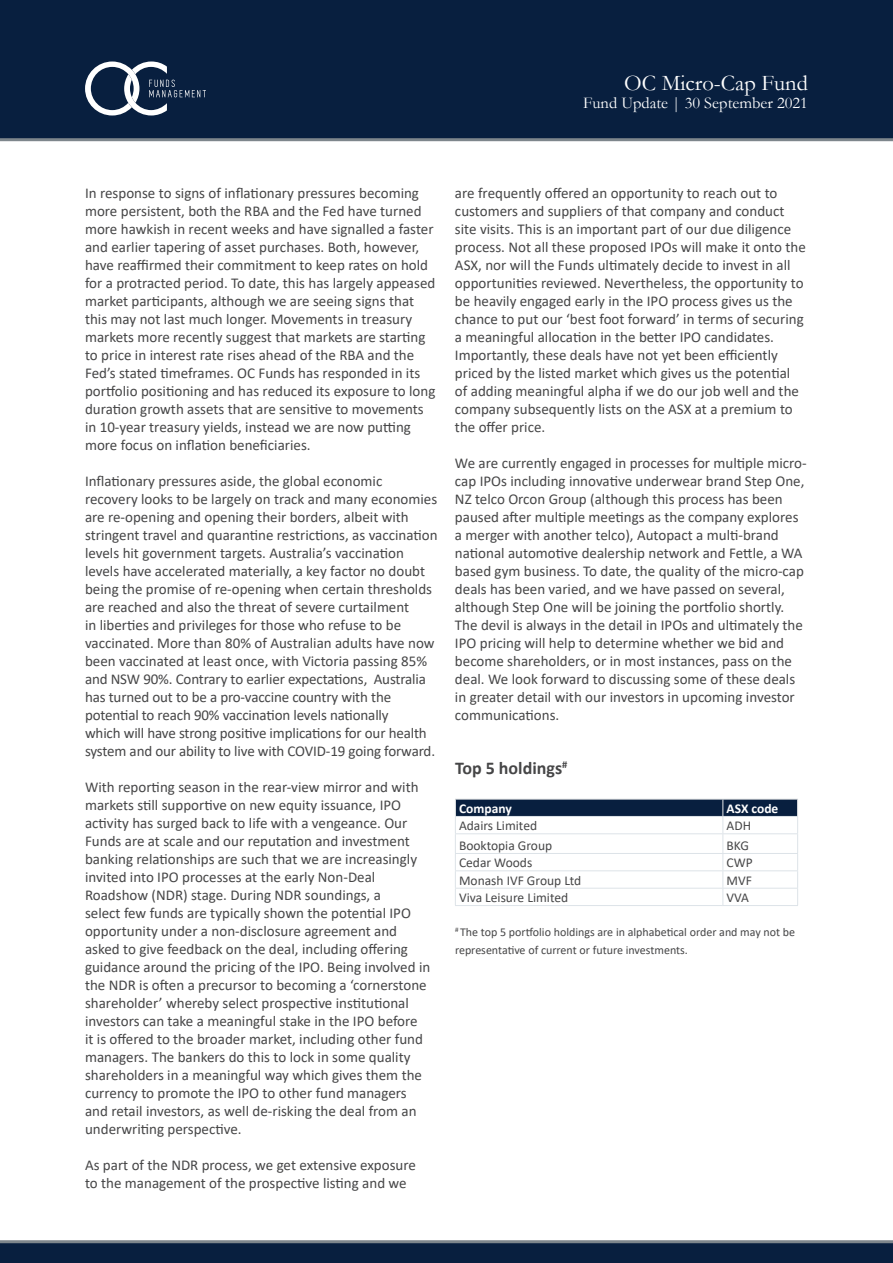
<style>
.page{position:relative;width:893px;height:1263px;background:#fff}
.page>*{position:absolute;margin:0;border:0;box-sizing:border-box;transform-origin:0 0}
.t1{font:22.5px "Garamond";color:#fff}
.t2{font:700 18px "Calibri";color:#464647}
.t3{font:16.5px "Garamond";color:#fff}
.t4{font:15px/18px "Calibri";color:#464647}
.t5{font:13.5px "Calibri";color:#464647}
.t6{font:700 13.5px "Calibri";color:#fff}
.t7{font:12px/18px "Calibri";color:#464647}
</style>
<div class="page">
<div style="left:0;top:1242px;width:893px;height:21px;background:#081f3f"></div>
<hr style="left:0;top:1240px;width:893px;height:3px;background:#7e868c">
<div style="left:0;top:0;width:893px;height:138px;background:#081f3f"></div>
<hr style="left:0;top:138px;width:893px;height:3px;background:#7e868c">
<svg style="left:85px;top:61px;width:121px;height:54px"></svg>
<hr style="left:455px;top:905px;width:268px;height:1px;background:#dde3e8">
<hr style="left:723px;top:905px;width:75px;height:1px;background:#dde3e8">
<svg style="left:455px;top:799px;width:343px;height:106px"></svg>
<h1 class="t1" style="left:624px;top:68px;width:185px">OC Micro-Cap Fund</h1>
<p class="t3" style="left:583px;top:92px;width:226px">Fund Update | 30 September 2021</p>
<p class="t4" style="left:85px;top:184px;width:352px">In response to signs of inflationary pressures becoming more persistent, both the RBA and the Fed have turned more hawkish in recent weeks and have signalled a faster and earlier tapering of asset purchases. Both, however, have reaffirmed their commitment to keep rates on hold for a protracted period. To date, this has largely appeased market participants, although we are seeing signs that this may not last much longer. Movements in treasury markets more recently suggest that markets are starting to price in interest rate rises ahead of the RBA and the Fed’s stated timeframes. OC Funds has responded in its portfolio positioning and has reduced its exposure to long duration growth assets that are sensitive to movements in 10-year treasury yields, instead we are now putting more focus on inflation beneficiaries.</p>
<p class="t4" style="left:85px;top:472px;width:354px">Inflationary pressures aside, the global economic recovery looks to be largely on track and many economies are re-opening and opening their borders, albeit with stringent travel and quarantine restrictions, as vaccination levels hit government targets. Australia’s vaccination levels have accelerated materially, a key factor no doubt being the promise of re-opening when certain thresholds are reached and also the threat of severe curtailment<br>in liberties and privileges for those who refuse to be vaccinated. More than 80% of Australian adults have now been vaccinated at least once, with Victoria passing 85% and NSW 90%. Contrary to earlier expectations, Australia has turned out to be a pro-vaccine country with the potential to reach 90% vaccination levels nationally<br>which will have strong positive implications for our health system and our ability to live with COVID-19 going forward.</p>
<p class="t4" style="left:85px;top:778px;width:347px">With reporting season in the rear-view mirror and with markets still supportive on new equity issuance, IPO activity has surged back to life with a vengeance. Our Funds are at scale and our reputation and investment banking relationships are such that we are increasingly invited into IPO processes at the early Non-Deal Roadshow (NDR) stage. During NDR soundings, a<br>select few funds are typically shown the potential IPO opportunity under a non-disclosure agreement and asked to give feedback on the deal, including offering guidance around the pricing of the IPO. Being involved in the NDR is often a precursor to becoming a ‘cornerstone shareholder’ whereby select prospective institutional investors can take a meaningful stake in the IPO before<br>it is offered to the broader market, including other fund managers. The bankers do this to lock in some quality shareholders in a meaningful way which gives them the currency to promote the IPO to other fund managers and retail investors, as well de-risking the deal from an underwriting perspective.</p>
<p class="t4" style="left:85px;top:1156px;width:332px">As part of the NDR process, we get extensive exposure to the management of the prospective listing and we</p>
<p class="t4" style="left:455px;top:184px;width:352px">are frequently offered an opportunity to reach out to customers and suppliers of that company and conduct site visits. This is an important part of our due diligence process. Not all these proposed IPOs will make it onto the ASX, nor will the Funds ultimately decide to invest in all opportunities reviewed. Nevertheless, the opportunity to be heavily engaged early in the IPO process gives us the chance to put our ‘best foot forward’ in terms of securing a meaningful allocation in the better IPO candidates.<br>Importantly, these deals have not yet been efficiently priced by the listed market which gives us the potential of adding meaningful alpha if we do our job well and the company subsequently lists on the ASX at a premium to the offer price.</p>
<p class="t4" style="left:455px;top:454px;width:353px">We are currently engaged in processes for multiple micro&shy;cap IPOs including innovative underwear brand Step One, NZ telco Orcon Group (although this process has been paused after multiple meetings as the company explores a merger with another telco), Autopact a multi-brand national automotive dealership network and Fettle, a WA based gym business. To date, the quality of the micro-cap deals has been varied, and we have passed on several, although Step One will be joining the portfolio shortly.<br>The devil is always in the detail in IPOs and ultimately the IPO pricing will help to determine whether we bid and become shareholders, or in most instances, pass on the deal. We look forward to discussing some of these deals in greater detail with our investors in upcoming investor communications.</p>
<p class="t2" style="left:455px;top:755px;width:114px">Top 5 holdings<sup>#</sup></p>
<p class="t6" style="left:459px;top:799px;width:54px">Company</p>
<p class="t6" style="left:726px;top:799px;width:53px">ASX code</p>
<p class="t5" style="left:459px;top:816px;width:80px">Adairs Limited</p>
<p class="t5" style="left:726px;top:816px;width:26px">ADH</p>
<p class="t5" style="left:459px;top:836px;width:95px">Booktopia Group</p>
<p class="t5" style="left:726px;top:836px;width:24px">BKG</p>
<p class="t5" style="left:459px;top:853px;width:75px">Cedar Woods</p>
<p class="t5" style="left:726px;top:853px;width:28px">CWP</p>
<p class="t5" style="left:459px;top:871px;width:124px">Monash IVF Group Ltd</p>
<p class="t5" style="left:726px;top:871px;width:27px">MVF</p>
<p class="t5" style="left:459px;top:888px;width:111px">Viva Leisure Limited</p>
<p class="t5" style="left:726px;top:888px;width:24px">VVA</p>
<p class="t7" style="left:455px;top:923px;width:342px"><sup>#</sup> The top 5 portfolio holdings are in alphabetical order and may not be representative of current or future investments.</p>
</div>
